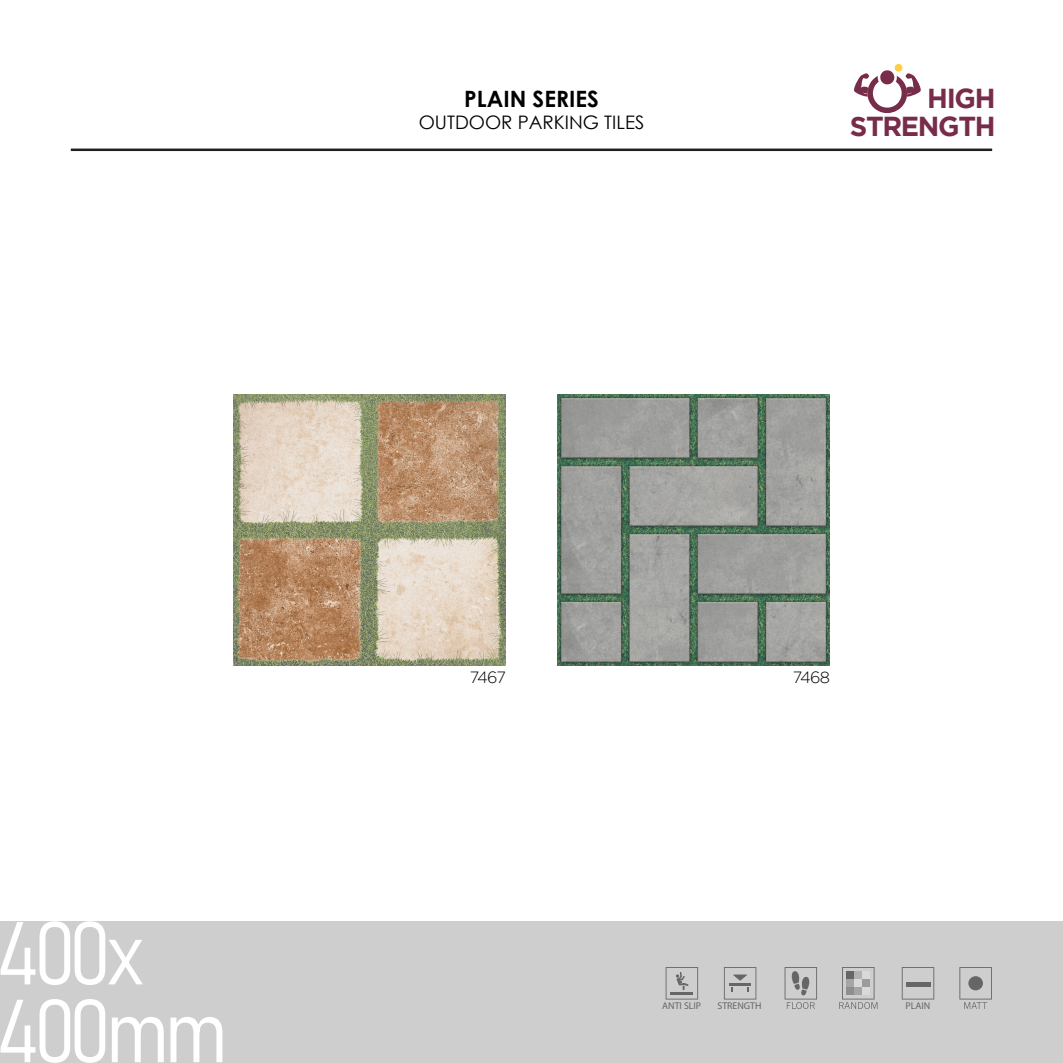
<style>
.page{position:relative;width:1063px;height:1063px;background:#fff}
.page>*{position:absolute;margin:0;border:0;box-sizing:border-box;transform-origin:0 0}
.t1{font:700 27.38px/28px "Gotham";letter-spacing:-.05em;color:#772c4a;text-align:right}
.t2{font:700 22.5px "Century Gothic";color:#000}
.t3{font:18.62px "Century Gothic";color:#000}
.t4{font:300 16.25px "Gotham";letter-spacing:-.06em;color:#000}
.t5{font:9.88px "Myriad Pro";color:#666}
</style>
<div class="page">
<img style="left:558px;top:394px;width:271px;height:272px">
<svg style="left:854px;top:64px;width:67px;height:49px"></svg>
<div style="left:0;top:921px;width:1063px;height:142px;background:#cecece"></div>
<svg style="left:785px;top:967px;width:32px;height:42px"></svg>
<svg style="left:959px;top:967px;width:33px;height:42px"></svg>
<div style="left:968px;top:976px;width:15px;height:14px;background:#666;border-radius:50%"></div>
<svg style="left:839px;top:967px;width:39px;height:42px"></svg>
<div style="left:846px;top:979px;width:8px;height:8px;background:#a5a5a5"></div>
<div style="left:846px;top:988px;width:8px;height:7px;background:#8e8e8e"></div>
<div style="left:846px;top:971px;width:8px;height:8px;background:#666"></div>
<div style="left:855px;top:979px;width:7px;height:8px;background:#d9d9d9"></div>
<div style="left:855px;top:988px;width:7px;height:7px;background:#a5a5a5"></div>
<div style="left:855px;top:971px;width:7px;height:8px;background:#b0b1b2"></div>
<div style="left:863px;top:979px;width:7px;height:8px;background:#9b9c9c"></div>
<div style="left:863px;top:988px;width:7px;height:7px;background:#d9d9d9"></div>
<div style="left:863px;top:971px;width:7px;height:8px;background:#d9d9d9"></div>
<svg style="left:902px;top:967px;width:32px;height:33px"></svg>
<div style="left:906px;top:982px;width:24px;height:5px;background:#666"></div>
<svg style="left:666px;top:967px;width:32px;height:33px"></svg>
<svg style="left:724px;top:967px;width:32px;height:33px"></svg>
<hr style="left:71px;top:149px;width:921px;height:2px;background:#231f20">
<svg style="left:0;top:921px;width:143px;height:64px"></svg>
<svg style="left:0;top:999px;width:105px;height:64px"></svg>
<svg style="left:112px;top:1017px;width:52px;height:45px"></svg>
<svg style="left:170px;top:1017px;width:52px;height:45px"></svg>
<img style="left:234px;top:394px;width:271px;height:272px">
<h2 class="t2" style="left:464px;top:82px;width:136px">PLAIN SERIES</h2>
<h3 class="t3" style="left:419px;top:110px;width:227px">OUTDOOR PARKING TILES</h3>
<h1 class="t1" style="left:850px;top:84px;width:147px">HIGH<br>STRENGTH</h1>
<h3 class="t4" style="left:470px;top:668px;width:38px">7467</h3>
<h3 class="t4" style="left:793px;top:668px;width:39px">7468</h3>
<p class="t5" style="left:662px;top:1000px;width:40px">ANTI SLIP</p>
<p class="t5" style="left:717px;top:1000px;width:45px">STRENGTH</p>
<p class="t5" style="left:905px;top:1000px;width:26px">PLAIN</p>
</div>
